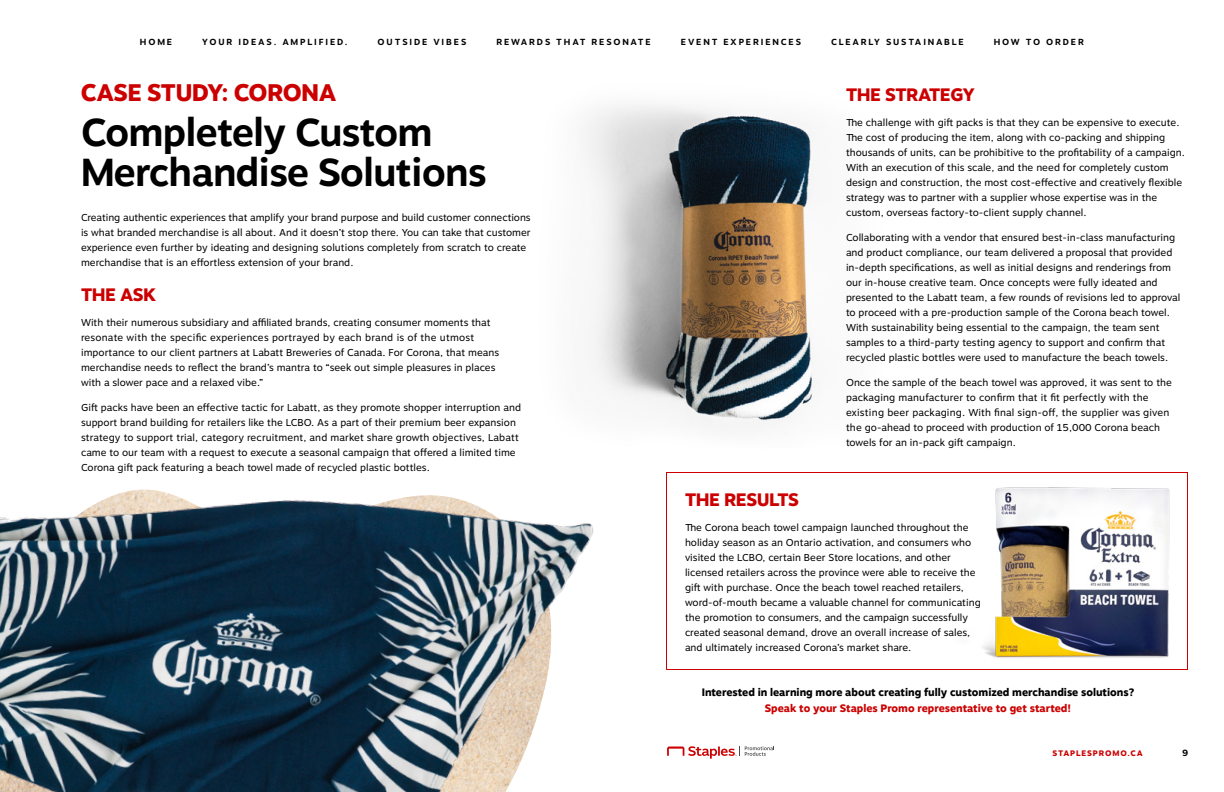
<style>
.page{position:relative;width:1224px;height:792px;background:#fff}
.page>*{position:absolute;margin:0;border:0;box-sizing:border-box;transform-origin:0 0}
.t1{font:700 39px/40px "Motiva Sans";letter-spacing:-.025em;color:#000}
.t2{font:800 24px "Motiva Sans";letter-spacing:-.025em;color:#c00}
.t3{font:800 18px "Motiva Sans";letter-spacing:-.025em;color:#c00}
.t4{font:800 10.8px "Motiva Sans";color:#000}
.t5{font:800 10.8px "Motiva Sans";color:#c00}
.t6{font:10px/15px "Motiva Sans";color:#000}
.t7{font:700 9px "Motiva Sans";color:#000}
.t8{font:700 8.8px "Motiva Sans";letter-spacing:.21em;color:#000}
.t9{font:800 8px "Motiva Sans";letter-spacing:.11em;color:#c00}
</style>
<div class="page">
<img style="left:584px;top:105px;width:228px;height:323px">
<img style="left:0;top:425px;width:629px;height:367px">
<img style="left:955px;top:472px;width:233px;height:197px">
<svg style="left:667px;top:746px;width:107px;height:13px"></svg>
<p class="t8" style="left:140px;top:36px;width:34px">HOME</p>
<p class="t8" style="left:202px;top:36px;width:147px">YOUR IDEAS. AMPLIFIED.</p>
<p class="t8" style="left:378px;top:36px;width:90px">OUTSIDE VIBES</p>
<p class="t8" style="left:496px;top:36px;width:156px">REWARDS THAT RESONATE</p>
<p class="t8" style="left:681px;top:36px;width:122px">EVENT EXPERIENCES</p>
<p class="t8" style="left:831px;top:36px;width:134px">CLEARLY SUSTAINABLE</p>
<p class="t8" style="left:994px;top:36px;width:92px">HOW TO ORDER</p>
<h2 class="t2" style="left:81px;top:75px;width:257px">CASE STUDY: CORONA</h2>
<h1 class="t1" style="left:81px;top:113px;width:407px">Completely Custom<br>Merchandise Solutions</h1>
<p class="t6" style="left:81px;top:210px;width:451px">Creating authentic experiences that amplify your brand purpose and build customer connections is what branded merchandise is all about. And it doesn’t stop there. You can take that customer experience even further by ideating and designing solutions completely from scratch to create merchandise that is an effortless extension of your brand.</p>
<h3 class="t3" style="left:81px;top:281px;width:77px">THE ASK</h3>
<p class="t6" style="left:81px;top:315px;width:420px">With their numerous subsidiary and affiliated brands, creating consumer moments that resonate with the specific experiences portrayed by each brand is of the utmost importance to our client partners at Labatt Breweries of Canada. For Corona, that means merchandise needs to reflect the brand’s mantra to “seek out simple pleasures in places with a slower pace and a relaxed vibe.”</p>
<p class="t6" style="left:81px;top:400px;width:442px">Gift packs have been an effective tactic for Labatt, as they promote shopper interruption and support brand building for retailers like the LCBO. As a part of their premium beer expansion strategy to support trial, category recruitment, and market share growth objectives, Labatt came to our team with a request to execute a seasonal campaign that offered a limited time Corona gift pack featuring a beach towel made of recycled plastic bottles.</p>
<h3 class="t3" style="left:846px;top:81px;width:130px">THE STRATEGY</h3>
<p class="t6" style="left:846px;top:115px;width:340px">The challenge with gift packs is that they can be expensive to execute.<br>The cost of producing the item, along with co-packing and shipping thousands of units, can be prohibitive to the profitability of a campaign.<br>With an execution of this scale, and the need for completely custom design and construction, the most cost-effective and creatively flexible strategy was to partner with a supplier whose expertise was in the custom, overseas factory-to-client supply channel.</p>
<p class="t6" style="left:846px;top:230px;width:336px">Collaborating with a vendor that ensured best-in-class manufacturing and product compliance, our team delivered a proposal that provided in-depth specifications, as well as initial designs and renderings from our in-house creative team. Once concepts were fully ideated and presented to the Labatt team, a few rounds of revisions led to approval to proceed with a pre-production sample of the Corona beach towel.<br>With sustainability being essential to the campaign, the team sent samples to a third-party testing agency to support and confirm that recycled plastic bottles were used to manufacture the beach towels.</p>
<p class="t6" style="left:846px;top:375px;width:327px">Once the sample of the beach towel was approved, it was sent to the packaging manufacturer to confirm that it fit perfectly with the existing beer packaging. With final sign-off, the supplier was given the go-ahead to proceed with production of 15,000 Corona beach towels for an in-pack gift campaign.</p>
<h3 class="t3" style="left:685px;top:486px;width:115px">THE RESULTS</h3>
<p class="t6" style="left:685px;top:520px;width:297px">The Corona beach towel campaign launched throughout the holiday season as an Ontario activation, and consumers who visited the LCBO, certain Beer Store locations, and other licensed retailers across the province were able to receive the gift with purchase. Once the beach towel reached retailers, word-of-mouth became a valuable channel for communicating the promotion to consumers, and the campaign successfully created seasonal demand, drove an overall increase of sales, and ultimately increased Corona’s market share.</p>
<p class="t4" style="left:702px;top:684px;width:434px">Interested in learning more about creating fully customized merchandise solutions?</p>
<p class="t5" style="left:765px;top:700px;width:308px">Speak to your Staples Promo representative to get started!</p>
<p class="t9" style="left:1052px;top:747px;width:92px">STAPLESPROMO.CA</p>
<p class="t7" style="left:1182px;top:746px;width:7px">9</p>
</div>
